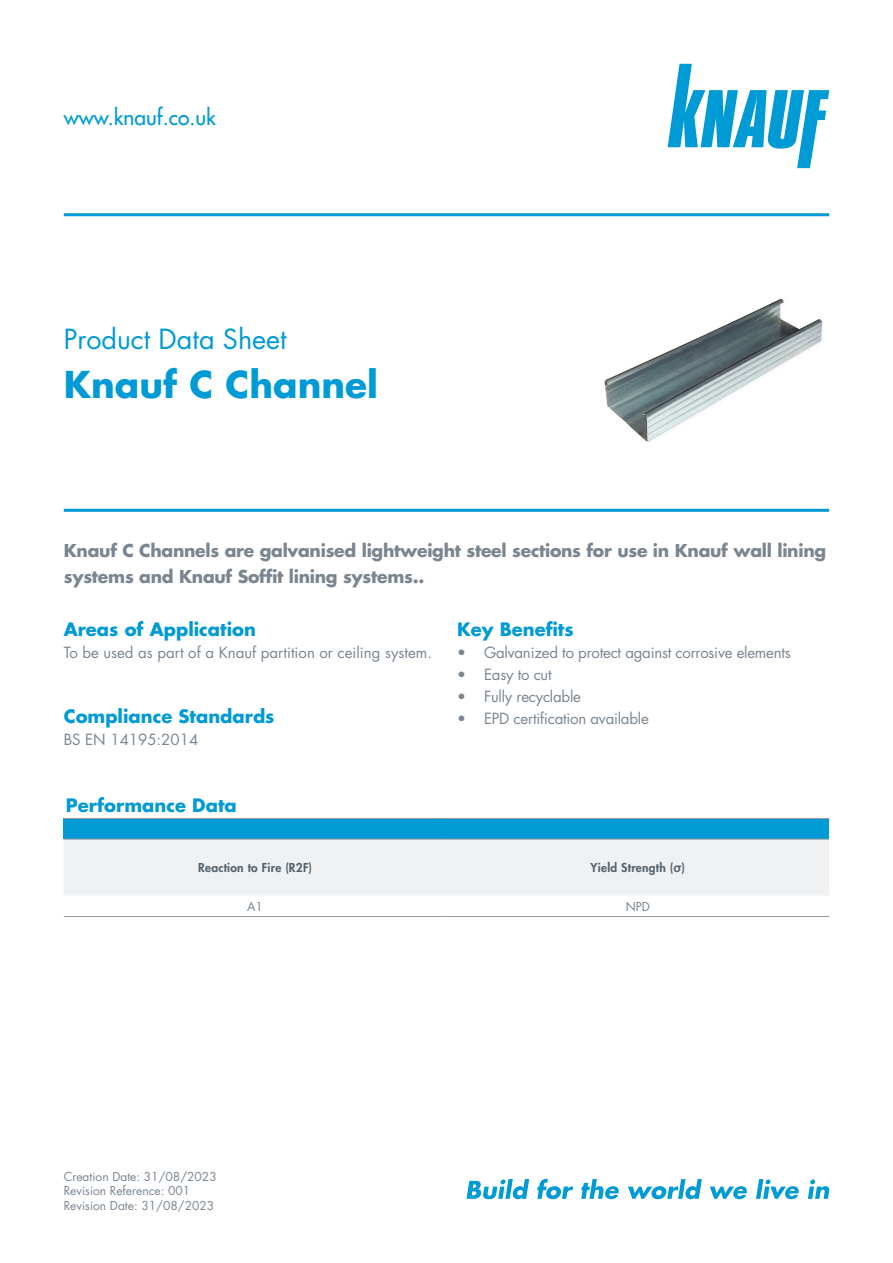
<style>
.page{position:relative;width:893px;height:1263px;background:#fff}
.page>*{position:absolute;margin:0;border:0;box-sizing:border-box;transform-origin:0 0}
.t1{font:700 36px "Futura Std";color:#009ad5}
.t2{font:27px "Futura Std";color:#009ad5}
.t3{font:500 21px "Futura Std";color:#009ad5}
.Bold_Inner_Spread_Para_Headings{font:700 18px "Futura Std";color:#009ad5}
.Bold_intro_12_14-12{font:700 17.25px/25.5px "Futura Std";letter-spacing:-.015em;color:#7a8590}
.t4{font:15px "Futura Std";letter-spacing:-.015em;color:#7a8590}
.t5{font:12px/14.4px "Futura Std";color:#7a8590}
.Table_SubHeading{font:800 12px "Futura Std";letter-spacing:.02em;color:#55616c}
.Table_Body{font:12px "Futura Std";color:#75848c}
.s1{font-family:"Arial";font-weight:700}
</style>
<div class="page">
<svg style="left:466px;top:1179px;width:63px;height:20px"></svg>
<svg style="left:537px;top:1179px;width:36px;height:20px"></svg>
<svg style="left:581px;top:1179px;width:38px;height:20px"></svg>
<svg style="left:628px;top:1179px;width:74px;height:20px"></svg>
<svg style="left:710px;top:1186px;width:37px;height:13px"></svg>
<svg style="left:756px;top:1179px;width:43px;height:20px"></svg>
<svg style="left:808px;top:1179px;width:21px;height:20px"></svg>
<svg style="left:668px;top:64px;width:161px;height:104px"></svg>
<img style="left:604px;top:298px;width:219px;height:144px">
<div style="left:64px;top:818px;width:765px;height:21px;background:#009ad5"></div>
<div style="left:64px;top:840px;width:765px;height:55px;background:#eff1f3"></div>
<hr style="left:64px;top:818px;width:382px;height:1px;background:#94999c">
<hr style="left:446px;top:818px;width:383px;height:1px;background:#94999c">
<hr style="left:64px;top:839px;width:382px;height:1px;background:#94999c">
<hr style="left:446px;top:839px;width:383px;height:1px;background:#94999c">
<hr style="left:64px;top:916px;width:382px;height:1px;background:#94999c">
<hr style="left:446px;top:916px;width:383px;height:1px;background:#94999c">
<hr style="left:64px;top:509px;width:765px;height:3px;background:#009ad5">
<hr style="left:64px;top:213px;width:765px;height:3px;background:#009ad5">
<h3 class="t3" style="left:64px;top:104px;width:154px">www.knauf.co.uk</h3>
<p class="t2" style="left:64px;top:321px;width:224px">Product Data Sheet</p>
<p class="t1" style="left:64px;top:360px;width:316px">Knauf C Channel</p>
<p class="Bold_intro_12_14-12" style="left:64px;top:538px;width:764px">Knauf C Channels are galvanised lightweight steel sections for use in Knauf wall lining systems and Knauf Soffit lining systems..</p>
<p class="Bold_Inner_Spread_Para_Headings" style="left:457px;top:617px;width:118px">Key Benefits</p>
<p class="t4" style="left:457px;top:643px;width:335px">• Galvanized to protect against corrosive elements</p>
<p class="t4" style="left:457px;top:665px;width:96px">• Easy to cut</p>
<p class="t4" style="left:457px;top:687px;width:125px">• Fully recyclable</p>
<p class="t4" style="left:457px;top:709px;width:193px">• EPD certification available</p>
<p class="Bold_Inner_Spread_Para_Headings" style="left:64px;top:617px;width:194px">Areas of Application</p>
<p class="t4" style="left:64px;top:643px;width:370px">To be used as part of a Knauf partition or ceiling system.</p>
<p class="Bold_Inner_Spread_Para_Headings" style="left:64px;top:704px;width:212px">Compliance Standards</p>
<p class="t4" style="left:64px;top:730px;width:136px">BS EN 14195:2014</p>
<p class="Bold_Inner_Spread_Para_Headings" style="left:66px;top:793px;width:172px">Performance Data</p>
<p class="Table_SubHeading" style="left:198px;top:860px;width:115px">Reaction to Fire (R2F)</p>
<p class="Table_SubHeading" style="left:591px;top:860px;width:96px">Yield Strength (<span class="s1">σ</span>)</p>
<p class="Table_Body" style="left:247px;top:899px;width:17px">A1</p>
<p class="Table_Body" style="left:626px;top:899px;width:26px">NPD</p>
<p class="t5" style="left:64px;top:1169px;width:154px">Creation Date: 31/08/2023<br>Revision Reference: 001<br>Revision Date: 31/08/2023</p>
</div>
